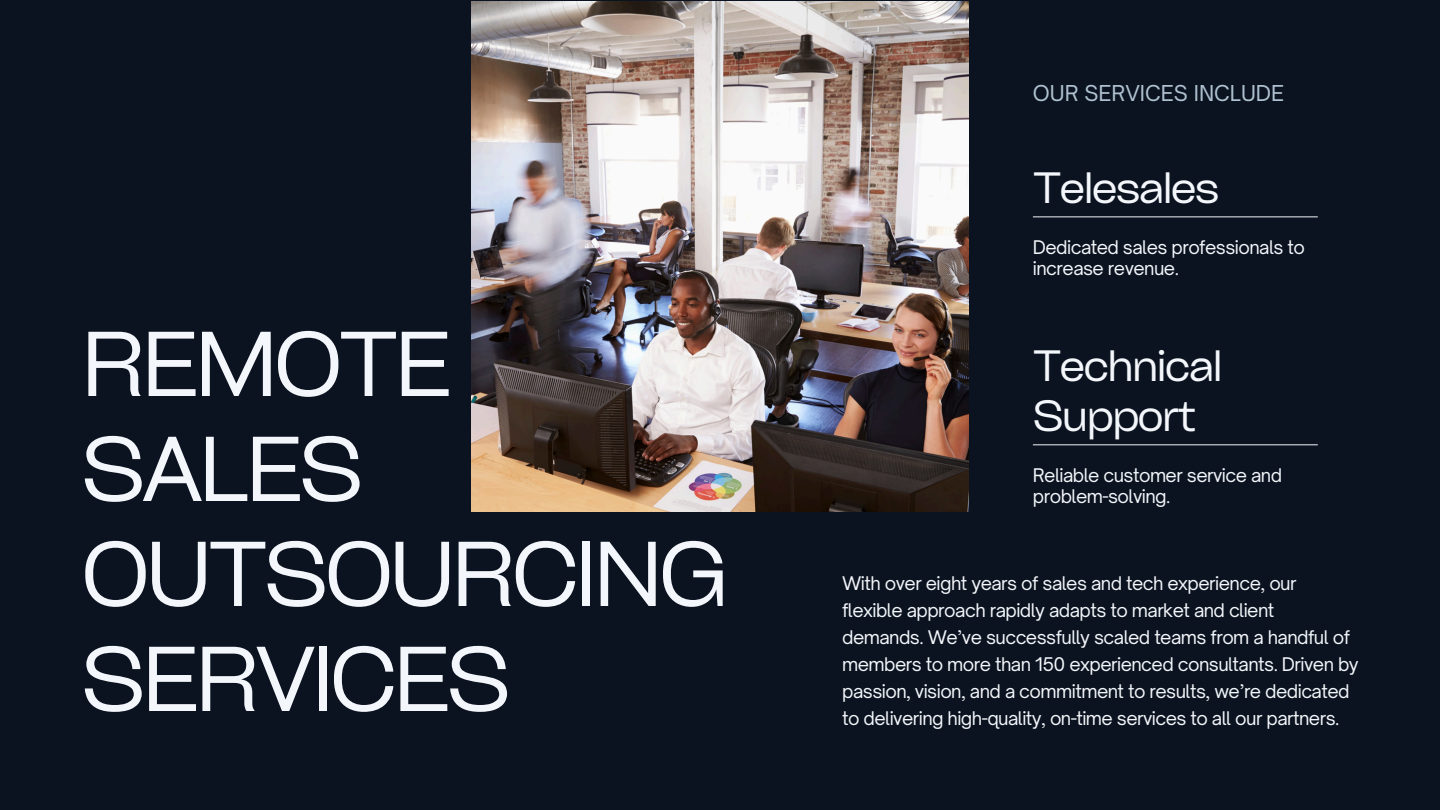
<style>
.page{position:relative;width:1440px;height:810px;background:#0b1320}
.page>*{position:absolute;margin:0;border:0;box-sizing:border-box;transform-origin:0 0}
.t1{font:88px/105px "Cy Grotesk Key";letter-spacing:-.05em;color:#f3f6fa}
.t2{font:42px/50.2px "Cy Grotesk Key";letter-spacing:-.05em;color:#f3f6fa}
.t3{font:21px "Open Sauce One";color:#afc1d0}
.t4{font:18px/27px "Open Sauce One";letter-spacing:-.03em;color:#f3f6fa}
</style>
<div class="page">
<img style="left:472px;top:1px;width:496px;height:510px">
<hr style="left:1033px;top:216px;width:285px;height:1px;background:#f3f6fa">
<hr style="left:1033px;top:444px;width:285px;height:1px;background:#f3f6fa">
<p class="t1" style="left:81px;top:308px;width:649px">REMOTE<br>SALES<br>OUTSOURCING<br>SERVICES</p>
<h2 class="t3" style="left:1033px;top:80px;width:253px">OUR SERVICES INCLUDE</h2>
<p class="t2" style="left:1033px;top:161px;width:188px">Telesales</p>
<h2 class="t4" style="left:1033px;top:236px;width:274px;line-height:21px">Dedicated sales professionals to increase revenue.</h2>
<h1 class="t2" style="left:1033px;top:339px;width:192px">Technical<br>Support</h1>
<p class="t4" style="left:1033px;top:464px;width:251px;line-height:21px">Reliable customer service and problem-solving.</p>
<h3 class="t4" style="left:842px;top:570px;width:518px">With over eight years of sales and tech experience, our flexible approach rapidly adapts to market and client demands. We’ve successfully scaled teams from a handful of members to more than 150 experienced consultants. Driven by passion, vision, and a commitment to results, we’re dedicated to delivering high-quality, on-time services to all our partners.</h3>
</div>
